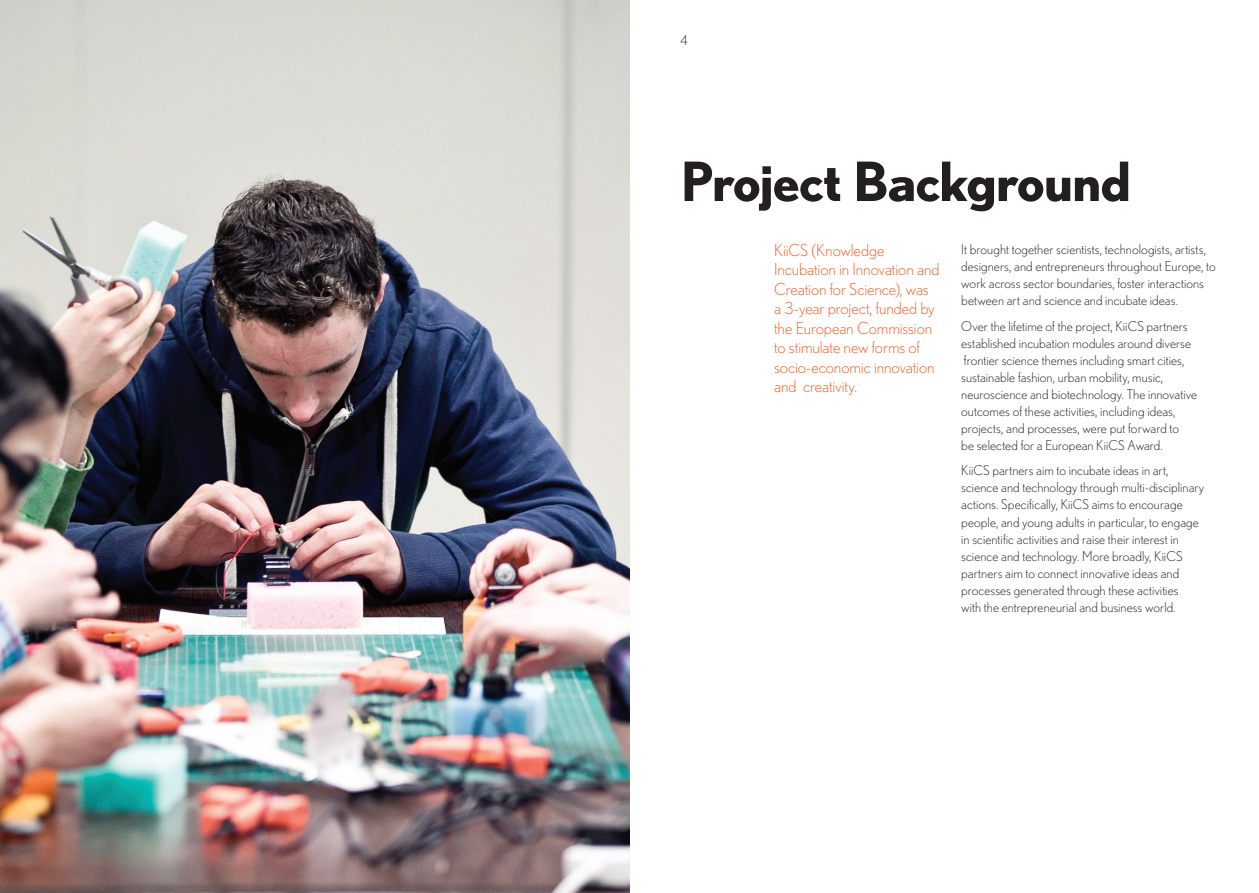
<style>
.page{position:relative;width:1259px;height:893px;background:#fff}
.page>*{position:absolute;margin:0;border:0;box-sizing:border-box;transform-origin:0 0}
.t1{font:700 54px "Nobel";letter-spacing:-.015em;color:#231f20}
.t2{font:300 16.5px/19.5px "Nobel";letter-spacing:-.005em;color:#f25d21}
.t3{font:300 13.5px/17px "Nobel";letter-spacing:.005em;color:#231f20}
</style>
<div class="page">
<img style="left:0;top:0;width:629px;height:893px">
<p class="t3" style="left:680px;top:31px;width:9px">4</p>
<h1 class="t1" style="left:680px;top:149px;width:452px">Project Background</h1>
<p class="t2" style="left:774px;top:240px;width:167px">KiiCS (Knowledge<br>Incubation in Innovation and<br>Creation for Science), was a 3-year project, funded by the European Commission to stimulate new forms of socio-economic innovation and creativity.</p>
<p class="t3" style="left:961px;top:241px;width:256px">It brought together scientists, technologists, artists, designers, and entrepreneurs throughout Europe, to work across sector boundaries, foster interactions between art and science and incubate ideas.</p>
<p class="t3" style="left:961px;top:317px;width:237px">Over the lifetime of the project, KiiCS partners established incubation modules around diverse frontier science themes including smart cities, sustainable fashion, urban mobility, music, neuroscience and biotechnology. The innovative outcomes of these activities, including ideas, projects, and processes, were put forward to<br>be selected for a European KiiCS Award.</p>
<p class="t3" style="left:961px;top:462px;width:244px">KiiCS partners aim to incubate ideas in art, science and technology through multi-disciplinary actions. Specifically, KiiCS aims to encourage people, and young adults in particular, to engage in scientific activities and raise their interest in science and technology. More broadly, KiiCS partners aim to connect innovative ideas and processes generated through these activities<br>with the entrepreneurial and business world.</p>
</div>
